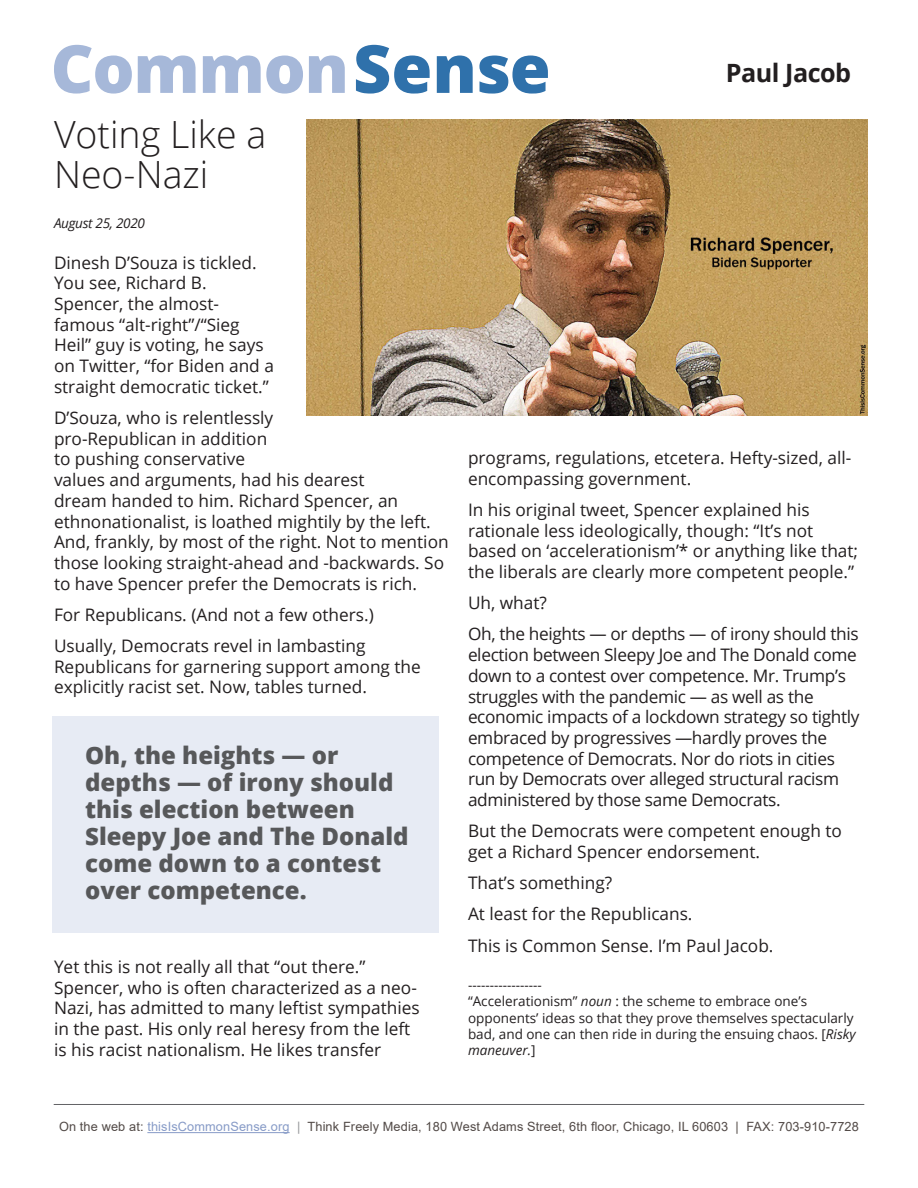
<style>
.page{position:relative;width:918px;height:1188px;background:#fff}
.page>*{position:absolute;margin:0;border:0;box-sizing:border-box;transform-origin:0 0}
.t1{font:800 66.45px "Open Sans";letter-spacing:-.02em;color:#a6b8d9}
.t2{font:300 37.5px/40.2px "Open Sans";color:#231f20}
.t3{font:700 25.2px "Open Sans";letter-spacing:-.02em;color:#231f20}
.t4{font:800 24px/27px "Open Sans";color:#57585a}
.t5{font:17.25px/20.7px "Open Sans";color:#231f20}
.t6{font:17.25px/20.7px "Open Sans";letter-spacing:-.02em;color:#231f20}
.t7{font:13.5px/16.2px "Open Sans";color:#231f20}
.t8{font:italic 13.5px "Open Sans";letter-spacing:-.02em;color:#231f20}
.t9{font:12.75px "Arial";letter-spacing:.01em;color:#524a47}
.s1{color:#2f71ab}
.s2{font-style:italic}
.s3{color:#879bc7}
.s4{color:#939598}
</style>
<div class="page">
<hr style="left:147px;top:1132px;width:143px;height:1px;background:#879bc7">
<img style="left:307px;top:119px;width:561px;height:297px">
<hr style="left:54px;top:1104px;width:810px;height:1px;background:#636366">
<div style="left:52px;top:716px;width:387px;height:216px;background:#e7ebf4"></div>
<p class="t1" style="left:51px;top:18px;width:502px">Common<span class="s1">Sense</span></p>
<p class="t3" style="left:726px;top:55px;width:127px">Paul Jacob</p>
<p class="t2" style="left:54px;top:113px;width:214px">Voting Like a<br>Neo-Nazi</p>
<p class="t8" style="left:54px;top:214px;width:93px">August 25, 2020</p>
<p class="t5" style="left:54px;top:252px;width:221px">Dinesh D’Souza is tickled.<br>You see, Richard B.<br>Spencer, the almost&shy;famous “alt-right”/“Sieg<br>Heil” guy is voting, he says on Twitter, “for Biden and a straight democratic ticket.”</p>
<p class="t5" style="left:54px;top:407px;width:396px">D’Souza, who is relentlessly<br>pro-Republican in addition<br>to pushing conservative<br>values and arguments, had his dearest<br>dream handed to him. Richard Spencer, an ethnonationalist, is loathed mightily by the left.<br>And, frankly, by most of the right. Not to mention those looking straight-ahead and -backwards. So to have Spencer prefer the Democrats is rich.</p>
<p class="t5" style="left:54px;top:604px;width:321px">For Republicans. (And not a few others.)</p>
<p class="t5" style="left:54px;top:635px;width:368px">Usually, Democrats revel in lambasting<br>Republicans for garnering support among the explicitly racist set. Now, tables turned.</p>
<p class="t4" style="left:85px;top:741px;width:325px">Oh, the heights — or depths — of irony should this election between<br>Sleepy Joe and The Donald come down to a contest over competence.</p>
<p class="t5" style="left:54px;top:956px;width:367px">Yet this is not really all that “out there.” Spencer, who is often characterized as a neo-Nazi, has admitted to many leftist sympathies in the past. His only real heresy from the left is his racist nationalism. He likes transfer</p>
<p class="t5" style="left:468px;top:447px;width:385px">programs, regulations, etcetera. Hefty-sized, all&shy;encompassing government.</p>
<p class="t5" style="left:468px;top:499px;width:392px">In his original tweet, Spencer explained his rationale less ideologically, though: “It’s not based on ‘accelerationism’* or anything like that; the liberals are clearly more competent people.”</p>
<p class="t5" style="left:468px;top:592px;width:80px">Uh, what?</p>
<p class="t6" style="left:468px;top:623px;width:393px">Oh, the heights — or depths — of irony should this election between Sleepy Joe and The Donald come down to a contest over competence. Mr. Trump’s struggles with the pandemic — as well as the economic impacts of a lockdown strategy so tightly embraced by progressives —hardly proves the competence of Democrats. Nor do riots in cities run by Democrats over alleged structural racism administered by those same Democrats.</p>
<p class="t5" style="left:468px;top:820px;width:376px">But the Democrats were competent enough to get a Richard Spencer endorsement.</p>
<p class="t5" style="left:468px;top:872px;width:146px">That’s something?</p>
<p class="t5" style="left:468px;top:903px;width:226px">At least for the Republicans.</p>
<p class="t5" style="left:468px;top:935px;width:307px">This is Common Sense. I’m Paul Jacob.</p>
<p class="t7" style="left:468px;top:977px;width:389px">-----------------<br>“Accelerationism” <span class="s2">noun</span> : the scheme to embrace one’s opponents’ ideas so that they prove themselves spectacularly bad, and one can then ride in during the ensuing chaos. [<span class="s2">Risky maneuver.</span>]</p>
<p class="t9" style="left:59px;top:1118px;width:801px">On the web at: <span class="s3">thisIsCommonSense.org</span> <span class="s4">|</span> Think Freely Media, 180 West Adams Street, 6th floor, Chicago, IL 60603 | FAX: 703-910-7728</p>
</div>
